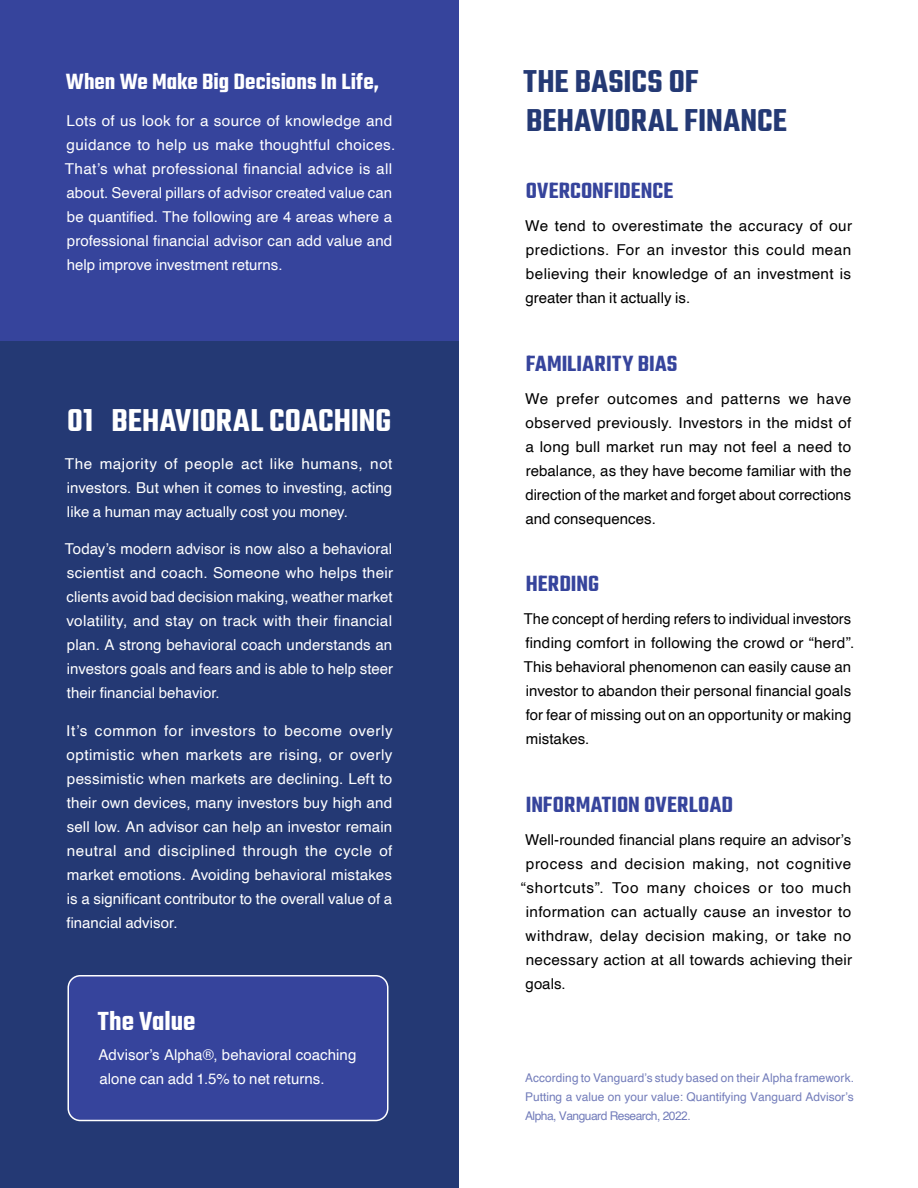
<style>
.page{position:relative;width:918px;height:1188px;background:#fff}
.page>*{position:absolute;margin:0;border:0;box-sizing:border-box;transform-origin:0 0}
.t1{font:300 34.5px/39px "Teko";letter-spacing:.005em;color:#243974}
.t2{font:300 34.5px "Teko";letter-spacing:.005em;color:#fff}
.t3{font:300 28.5px "Teko";letter-spacing:-.005em;color:#fff}
.t4{font:300 24px "Teko";letter-spacing:.01em;color:#36449c}
.t5{font:300 24px "Teko";color:#fff}
.t6{font:15px/24px "Helvetica";letter-spacing:.005em;color:#fff;text-align:justify}
.t7{font:15px/24px "Helvetica";letter-spacing:.01em;color:#000;text-align:justify}
.t8{font:15px "Helvetica";letter-spacing:.035em;color:#000}
.t9{font:15px "Helvetica";letter-spacing:.03em;color:#000}
.t10{font:15px "Helvetica";letter-spacing:.04em;color:#000}
.t11{font:12px/19.2px "Helvetica";color:#727cba;text-align:justify}
.s1{font-family:"Arial"}
</style>
<div class="page">
<div style="left:0;top:340px;width:459px;height:848px;background:#243974"></div>
<div style="left:0;top:0;width:459px;height:340px;background:#36449c"></div>
<div style="left:68px;top:976px;width:320px;height:144px;background:#36449c;border-radius:12px"></div>
<div style="left:68px;top:975px;width:320px;height:146px;border:2px solid #fff;border-radius:12px"></div>
<h3 class="t5" style="left:66px;top:69px;width:315px">When We Make Big Decisions In Life,</h3>
<p class="t6" style="left:65px;top:109px;width:332px;text-align:left">Lots of us look for a source of knowledge and guidance to help us make thoughtful choices.<br>That’s what professional financial advice is all about. Several pillars of advisor created value can be quantified. The following are 4 areas where a professional financial advisor can add value and help improve investment returns.</p>
<h1 class="t2" style="left:67px;top:403px;width:326px">01 BEHAVIORAL COACHING</h1>
<p class="t6" style="left:65px;top:452px;width:329px">The majority of people act like humans, not investors. But when it comes to investing, acting like a human may actually cost you money.</p>
<p class="t6" style="left:65px;top:537px;width:330px">Today’s modern advisor is now also a behavioral scientist and coach. Someone who helps their clients avoid bad decision making, weather market volatility, and stay on track with their financial plan. A strong behavioral coach understands an investors goals and fears and is able to help steer their financial behavior.</p>
<p class="t6" style="left:66px;top:719px;width:328px">It’s common for investors to become overly optimistic when markets are rising, or overly pessimistic when markets are declining. Left to their own devices, many investors buy high and sell low. An advisor can help an investor remain neutral and disciplined through the cycle of market emotions. Avoiding behavioral mistakes is a significant contributor to the overall value of a financial advisor.</p>
<h2 class="t3" style="left:98px;top:1006px;width:99px">The Value</h2>
<p class="t6" style="left:99px;top:1043px;width:259px">Advisor’s Alpha®, behavioral coaching alone can add 1.5% to net returns.</p>
<h1 class="t1" style="left:524px;top:64px;width:265px">THE BASICS OF<br>BEHAVIORAL FINANCE</h1>
<h3 class="t4" style="left:526px;top:178px;width:149px">OVERCONFIDENCE</h3>
<p class="t7" style="left:525px;top:214px;width:328px">We tend to overestimate the accuracy of our predictions. For an investor this could mean believing their knowledge of an investment is greater than it actually is.</p>
<h3 class="t4" style="left:526px;top:351px;width:153px">FAMILIARITY BIAS</h3>
<p class="t7" style="left:525px;top:387px;width:328px">We prefer outcomes and patterns we have observed previously. Investors in the midst of a long bull market run may not feel a need to rebalance, as they have become familiar with the direction of the market and forget about corrections and consequences.</p>
<h3 class="t4" style="left:526px;top:571px;width:75px">HERDING</h3>
<p class="t7" style="left:524px;top:607px;width:332px;text-align:left">The concept of herding refers to individual investors finding comfort in following the crowd or “herd”.<br>This behavioral phenomenon can easily cause an investor to abandon their personal financial goals for fear of missing out on an opportunity or making mistakes.</p>
<h3 class="t4" style="left:526px;top:792px;width:209px">INFORMATION OVERLOAD</h3>
<p class="t7" style="left:525px;top:828px;width:327px">Well-rounded financial plans require an advisor’s</p>
<p class="t8" style="left:526px;top:852px;width:327px">process and decision making, not cognitive</p>
<p class="t10" style="left:521px;top:876px;width:332px">“shortcuts”. Too many choices or too much</p>
<p class="t7" style="left:526px;top:900px;width:327px">information can actually cause an investor to</p>
<p class="t9" style="left:526px;top:924px;width:327px">withdraw, delay decision making, or take no</p>
<p class="t7" style="left:526px;top:948px;width:328px">necessary action at all towards achieving their</p>
<p class="t7" style="left:526px;top:972px;width:42px">goals.</p>
<p class="t11" style="left:525px;top:1068px;width:330px">According to Vanguard’s study based on their Alpha framework.<br>Putting a value on your value: Quantifying Vanguard Advisor’s Alpha, Vanguard Research, 20<span class="s1">22</span>.</p>
</div>
